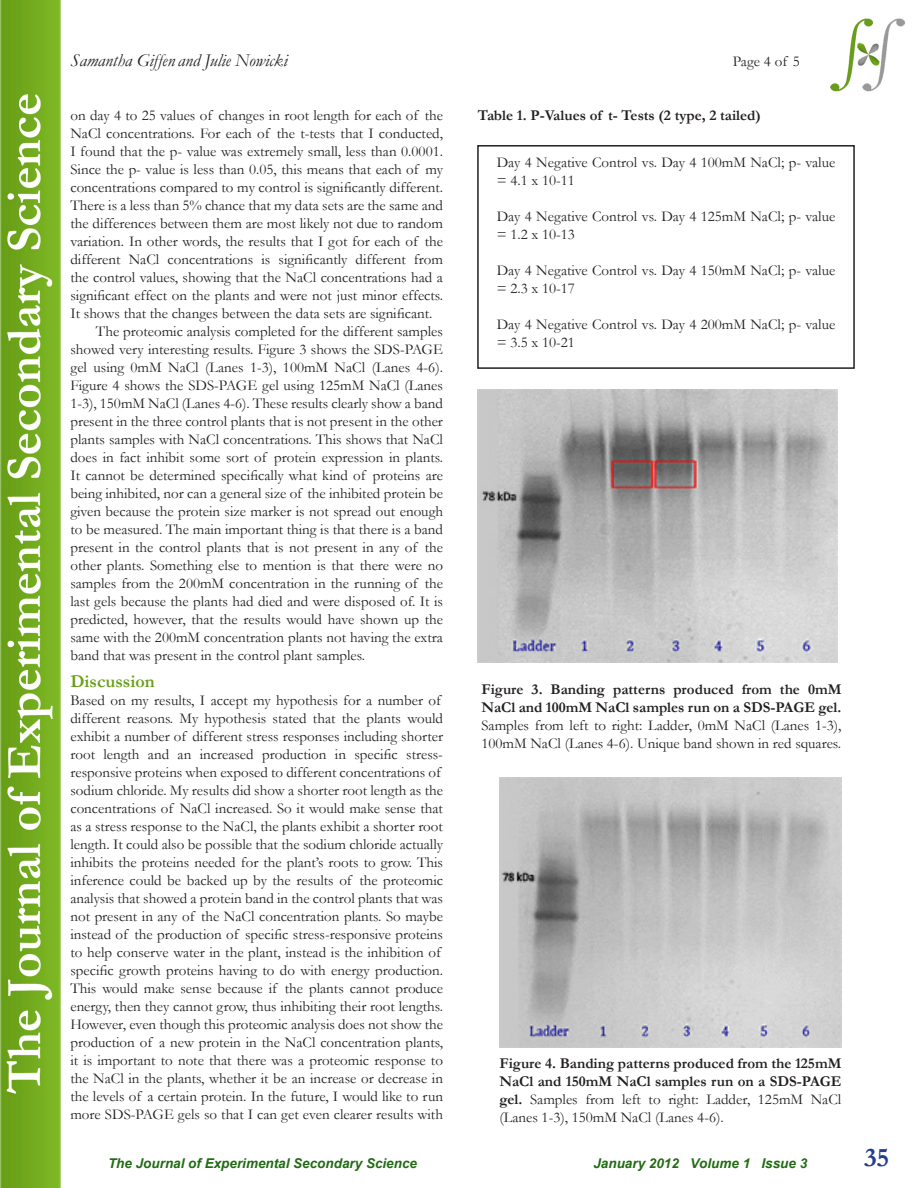
<style>
.page{position:relative;width:918px;height:1188px;background:#fff}
.page>*{position:absolute;margin:0;border:0;box-sizing:border-box;transform-origin:0 0}
.t1{font:700 27px "Garamond";color:#253f8e}
.t2{font:italic 18px "Garamond";color:#231f20}
.t3{font:700 18px "Garamond";color:#699e18}
.t4{font:15px/18px "Garamond";color:#231f20}
.t5{font:700 15px/18px "Garamond";color:#231f20;text-align:justify}
.t6{font:italic 700 13.5px "Arial";color:#216b14}
.s1{font-weight:700}
.s2{font-weight:400}
</style>
<div class="page">
<img style="left:0;top:0;width:60px;height:1188px">
<img style="left:830px;top:19px;width:75px;height:72px">
<img style="left:477px;top:389px;width:360px;height:273px">
<div style="left:477px;top:145px;width:378px;height:224px;border:2px solid #231f20"></div>
<img style="left:499px;top:778px;width:342px;height:270px">
<p class="t2" style="left:70px;top:48px;width:219px">Samantha Giffen and Julie Nowicki</p>
<p class="t4" style="left:733px;top:52px;width:69px">Page 4 of 5</p>
<p class="t4" style="left:70px;top:106px;width:374px;text-align:justify">on day 4 to 25 values of changes in root length for each of the NaCl concentrations. For each of the t-tests that I conducted, I found that the p- value was extremely small, less than 0.0001.<br>Since the p- value is less than 0.05, this means that each of my concentrations compared to my control is significantly different.<br>There is a less than 5% chance that my data sets are the same and the differences between them are most likely not due to random variation. In other words, the results that I got for each of the different NaCl concentrations is significantly different from the control values, showing that the NaCl concentrations had a significant effect on the plants and were not just minor effects.<br>It shows that the changes between the data sets are significant.</p>
<p class="t4" style="left:70px;top:322px;width:374px;text-align:justify;text-indent:26px">The proteomic analysis completed for the different samples showed very interesting results. Figure 3 shows the SDS-PAGE gel using 0mM NaCl (Lanes 1-3), 100mM NaCl (Lanes 4-6).<br>Figure 4 shows the SDS-PAGE gel using 125mM NaCl (Lanes 1-3), 150mM NaCl (Lanes 4-6). These results clearly show a band present in the three control plants that is not present in the other plants samples with NaCl concentrations. This shows that NaCl does in fact inhibit some sort of protein expression in plants.<br>It cannot be determined specifically what kind of proteins are being inhibited, nor can a general size of the inhibited protein be given because the protein size marker is not spread out enough to be measured. The main important thing is that there is a band present in the control plants that is not present in any of the other plants. Something else to mention is that there were no samples from the 200mM concentration in the running of the last gels because the plants had died and were disposed of. It is predicted, however, that the results would have shown up the same with the 200mM concentration plants not having the extra band that was present in the control plant samples.</p>
<p class="t5" style="left:478px;top:106px;width:284px">Table 1. P-Values of t- Tests (2 type, 2 tailed)</p>
<p class="t4" style="left:497px;top:153px;width:340px">Day 4 Negative Control vs. Day 4 100mM NaCl; p- value = 4.1 x 10-11</p>
<p class="t4" style="left:497px;top:207px;width:340px">Day 4 Negative Control vs. Day 4 125mM NaCl; p- value = 1.2 x 10-13</p>
<p class="t4" style="left:497px;top:261px;width:340px">Day 4 Negative Control vs. Day 4 150mM NaCl; p- value = 2.3 x 10-17</p>
<p class="t4" style="left:497px;top:315px;width:340px">Day 4 Negative Control vs. Day 4 200mM NaCl; p- value = 3.5 x 10-21</p>
<p class="t3" style="left:70px;top:669px;width:86px">Discussion</p>
<p class="t4" style="left:70px;top:691px;width:374px">Based on my results, I accept my hypothesis for a number of different reasons. My hypothesis stated that the plants would exhibit a number of different stress responses including shorter root length and an increased production in specific stress&shy;responsive proteins when exposed to different concentrations of sodium chloride. My results did show a shorter root length as the concentrations of NaCl increased. So it would make sense that as a stress response to the NaCl, the plants exhibit a shorter root length. It could also be possible that the sodium chloride actually inhibits the proteins needed for the plant’s roots to grow. This inference could be backed up by the results of the proteomic analysis that showed a protein band in the control plants that was not present in any of the NaCl concentration plants. So maybe instead of the production of specific stress-responsive proteins to help conserve water in the plant, instead is the inhibition of specific growth proteins having to do with energy production.<br>This would make sense because if the plants cannot produce energy, then they cannot grow, thus inhibiting their root lengths.<br>However, even though this proteomic analysis does not show the production of a new protein in the NaCl concentration plants, it is important to note that there was a proteomic response to the NaCl in the plants, whether it be an increase or decrease in the levels of a certain protein. In the future, I would like to run more SDS-PAGE gels so that I can get even clearer results with</p>
<p class="t6" style="left:108px;top:1154px;width:311px">The Journal of Experimental Secondary Science</p>
<p class="t6" style="left:593px;top:1154px;width:215px">January 2012 Volume 1 Issue 3</p>
<p class="t4" style="left:481px;top:680px;width:361px;text-align:justify"><span class="s1">Figure 3. Banding patterns produced from the 0mM NaCl and 100mM NaCl samples run on a SDS-PAGE gel.<br></span>Samples from left to right: Ladder, 0mM NaCl (Lanes 1-3), 100mM NaCl (Lanes 4-6). Unique band shown in red squares.</p>
<p class="t5" style="left:499px;top:1055px;width:343px">Figure 4. Banding patterns produced from the 125mM NaCl and 150mM NaCl samples run on a SDS-PAGE gel. <span class="s2">Samples from left to right: Ladder, 125mM NaCl (Lanes 1-3), 150mM NaCl (Lanes 4-6).</span></p>
<p class="t1" style="left:864px;top:1139px;width:27px">35</p>
</div>
